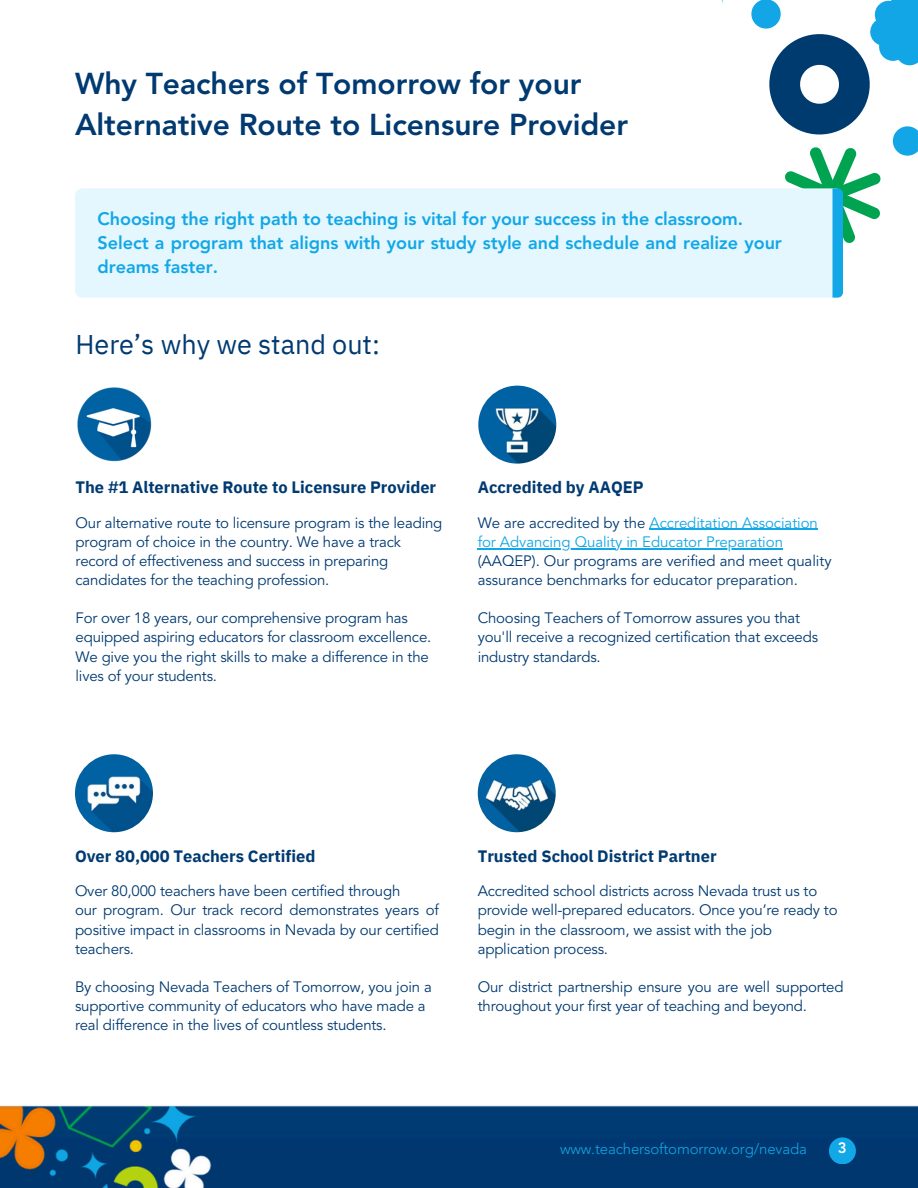
<style>
.page{position:relative;width:918px;height:1188px;background:#fff}
.page>*{position:absolute;margin:0;border:0;box-sizing:border-box;transform-origin:0 0}
.t1{font:800 30px/40.5px "Avenir LT Std";color:#003a71}
.t2{font:27px "IBM Plex Sans";color:#003a71}
.t3{font:800 18px/23.7px "Avenir LT Std";color:#12a7e6}
.t4{font:700 16.5px "IBM Plex Sans";color:#003a71}
.t5{font:15px/19.2px "Avenir LT Std";letter-spacing:-.01em;color:#003a71}
.t6{font:15px "Avenir LT Std";letter-spacing:-.005em;color:#12a7e6}
.t7{font:300 15px "Avenir LT Std";letter-spacing:-.01em;color:#12a7e6}
.t8{font:800 15px "Avenir LT Std";color:#fff}
.s1{color:#003a71}
.s2{color:#12a7e6}
</style>
<div class="page">
<img style="left:478px;top:754px;width:78px;height:78px;border-radius:50%">
<img style="left:75px;top:754px;width:78px;height:78px;border-radius:50%">
<img style="left:478px;top:386px;width:78px;height:78px;border-radius:50%">
<div style="left:75px;top:188px;width:768px;height:110px;background:#e4f6fe;border-radius:8px"></div>
<svg style="left:751px;top:0;width:167px;height:298px"></svg>
<hr style="left:650px;top:529px;width:168px;height:1px;background:#12a7e6">
<hr style="left:478px;top:548px;width:305px;height:1px;background:#12a7e6">
<img style="left:76px;top:386px;width:78px;height:78px;border-radius:50%">
<img style="left:0;top:1105px;width:918px;height:83px">
<div style="left:829px;top:1137px;width:27px;height:27px;background:#12a7e6;border-radius:50%"></div>
<p class="t1" style="left:75px;top:66px;width:555px">Why Teachers of Tomorrow for your<br>Alternative Route to Licensure Provider</p>
<h3 class="t3" style="left:98px;top:209px;width:686px">Choosing the right path to teaching is vital for your success in the classroom.<br>Select a program that aligns with your study style and schedule and realize your dreams faster.</h3>
<p class="t2" style="left:76px;top:326px;width:306px">Here’s why we stand out:</p>
<p class="t4" style="left:76px;top:476px;width:362px">The #1 Alternative Route to Licensure Provider</p>
<p class="t4" style="left:478px;top:476px;width:167px">Accredited by AAQEP</p>
<h3 class="t5" style="left:76px;top:514px;width:368px">Our alternative route to licensure program is the leading program of choice in the country. We have a track record of effectiveness and success in preparing candidates for the teaching profession.</h3>
<p class="t5" style="left:76px;top:610px;width:357px">For over 18 years, our comprehensive program has equipped aspiring educators for classroom excellence.<br>We give you the right skills to make a difference in the lives of your students.</p>
<p class="t6" style="left:478px;top:516px;width:342px"><span class="s1">We are accredited by the</span> Accreditation Association</p>
<p class="t5" style="left:478px;top:533px;width:355px"><span class="s2">for Advancing Quality in Educator Preparation </span>(AAQEP). Our programs are verified and meet quality assurance benchmarks for educator preparation.</p>
<p class="t5" style="left:478px;top:610px;width:342px">Choosing Teachers of Tomorrow assures you that you'll receive a recognized certification that exceeds</p>
<p class="t5" style="left:478px;top:648px;width:125px">industry standards.</p>
<h3 class="t4" style="left:75px;top:845px;width:242px">Over 80,000 Teachers Certified</h3>
<p class="t5" style="left:75px;top:883px;width:327px">Over 80,000 teachers have been certified through</p>
<p class="t5" style="left:75px;top:902px;width:365px;text-align:justify">our program. Our track record demonstrates years of positive impact in classrooms in Nevada by our certified teachers.</p>
<p class="t5" style="left:75px;top:979px;width:358px">By choosing Nevada Teachers of Tomorrow, you join a supportive community of educators who have made a real difference in the lives of countless students.</p>
<p class="t4" style="left:478px;top:845px;width:240px">Trusted School District Partner</p>
<h3 class="t5" style="left:478px;top:883px;width:361px">Accredited school districts across Nevada trust us to provide well-prepared educators. Once you’re ready to begin in the classroom, we assist with the job application process.</h3>
<p class="t5" style="left:478px;top:979px;width:367px">Our district partnership ensure you are well supported throughout your first year of teaching and beyond.</p>
<p class="t7" style="left:560px;top:1142px;width:248px">www.teachersoftomorrow.org/nevada</p>
<p class="t8" style="left:838px;top:1142px;width:10px">3</p>
</div>
